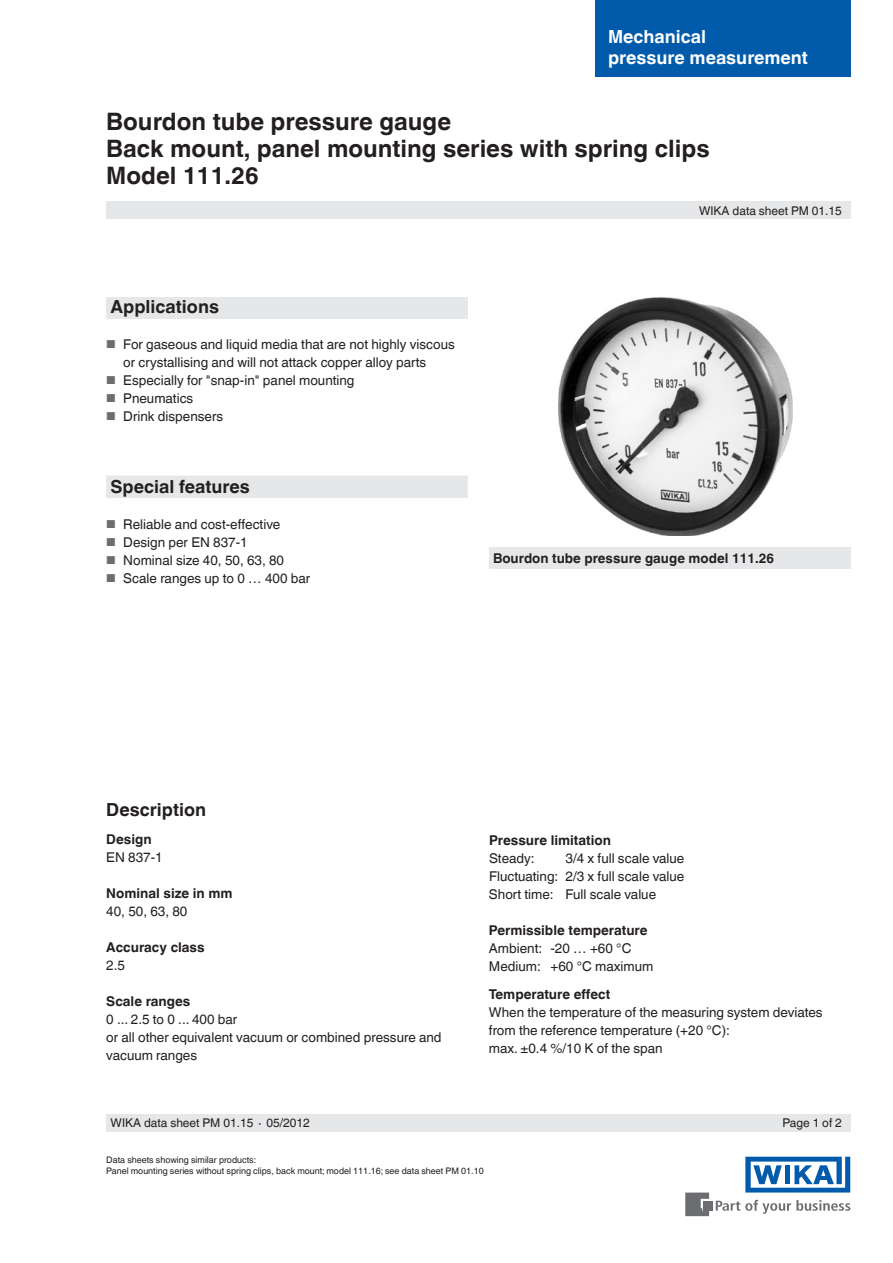
<style>
.page{position:relative;width:893px;height:1263px;background:#fff}
.page>*{position:absolute;margin:0;border:0;box-sizing:border-box;transform-origin:0 0}
.t1{font:700 24px/27px "Helvetica World";color:#231f20}
.t2{font:700 18px "Helvetica World";color:#231f20}
.t3{font:700 18px/21px "Helvetica World";color:#fff}
.t4{font:13.5px/18px "Helvetica World";color:#231f20}
.t5{font:700 13.5px "Helvetica World";color:#231f20}
.t6{font:12px "Helvetica World";color:#231f20}
.t7{font:9px/10.5px "Helvetica World";color:#231f20}
.s1{font-size:11.55px;color:#6c6d70}
</style>
<div class="page">
<div style="left:106px;top:298px;width:362px;height:21px;background:#e6e7e9"></div>
<svg style="left:716px;top:1200px;width:134px;height:14px"></svg>
<div style="left:703px;top:1201px;width:9px;height:9px;background:#6c6d70"></div>
<svg style="left:685px;top:1192px;width:24px;height:24px"></svg>
<svg style="left:745px;top:1157px;width:105px;height:35px"></svg>
<div style="left:106px;top:202px;width:744px;height:17px;background:#e6e7e9"></div>
<div style="left:106px;top:1114px;width:744px;height:17px;background:#e6e7e9"></div>
<div style="left:106px;top:475px;width:362px;height:23px;background:#e6e7e9"></div>
<div style="left:489px;top:547px;width:362px;height:21px;background:#e6e7e9"></div>
<img style="left:558px;top:297px;width:234px;height:239px">
<div style="left:595px;top:0;width:255px;height:77px;background:#015aaa"></div>
<h2 class="t3" style="left:608px;top:26px;width:201px">Mechanical<br>pressure measurement</h2>
<h1 class="t1" style="left:106px;top:108px;width:605px">Bourdon tube pressure gauge<br>Back mount, panel mounting series with spring clips<br>Model 111.26</h1>
<h2 class="t2" style="left:111px;top:296px;width:110px">Applications</h2>
<p class="t4" style="left:123px;top:335px;width:333px;text-indent:-17px"><span class="s1">■</span> For gaseous and liquid media that are not highly viscous or crystallising and will not attack copper alloy parts</p>
<p class="t4" style="left:106px;top:371px;width:250px"><span class="s1">■</span> Especially for "snap-in" panel mounting</p>
<p class="t4" style="left:106px;top:389px;width:89px"><span class="s1">■</span> Pneumatics</p>
<p class="t4" style="left:106px;top:407px;width:118px"><span class="s1">■</span> Drink dispensers</p>
<h2 class="t2" style="left:111px;top:476px;width:141px">Special features</h2>
<p class="t4" style="left:106px;top:515px;width:175px"><span class="s1">■</span> Reliable and cost-effective</p>
<p class="t4" style="left:106px;top:533px;width:143px"><span class="s1">■</span> Design per EN 837-1</p>
<p class="t4" style="left:106px;top:551px;width:179px"><span class="s1">■</span> Nominal size 40, 50, 63, 80</p>
<p class="t4" style="left:106px;top:569px;width:205px"><span class="s1">■</span> Scale ranges up to 0 … 400 bar</p>
<p class="t6" style="left:699px;top:204px;width:144px">WIKA data sheet PM 01.15</p>
<p class="t5" style="left:493px;top:550px;width:283px">Bourdon tube pressure gauge model 111.26</p>
<h2 class="t2" style="left:106px;top:799px;width:101px">Description</h2>
<p class="t5" style="left:106px;top:832px;width:47px">Design</p>
<p class="t4" style="left:106px;top:849px;width:58px">EN 837-1</p>
<p class="t5" style="left:106px;top:886px;width:128px">Nominal size in mm</p>
<p class="t4" style="left:106px;top:903px;width:83px">40, 50, 63, 80</p>
<p class="t5" style="left:106px;top:940px;width:100px">Accuracy class</p>
<p class="t4" style="left:106px;top:957px;width:20px">2.5</p>
<p class="t5" style="left:106px;top:994px;width:86px">Scale ranges</p>
<p class="t4" style="left:106px;top:1011px;width:337px">0 ... 2.5 to 0 ... 400 bar<br>or all other equivalent vacuum or combined pressure and vacuum ranges</p>
<p class="t5" style="left:489px;top:832px;width:123px">Pressure limitation</p>
<p class="t4" style="left:489px;top:849px;width:47px">Steady:</p>
<p class="t4" style="left:489px;top:849px;width:197px;text-align:justify;text-indent:77px">3/4 x full scale value Fluctuating: 2/3 x full scale value Short time: Full scale value</p>
<p class="t5" style="left:489px;top:922px;width:160px">Permissible temperature</p>
<p class="t4" style="left:489px;top:939px;width:166px">Ambient: -20 … +60 °C<br>Medium: +60 °C maximum</p>
<p class="t5" style="left:489px;top:986px;width:123px">Temperature effect</p>
<p class="t4" style="left:489px;top:1003px;width:335px">When the temperature of the measuring system deviates from the reference temperature (+20 °C):<br>max. ±0.4 %/10 K of the span</p>
<p class="t6" style="left:111px;top:1116px;width:201px">WIKA data sheet PM 01.15 ∙ 05/2012</p>
<p class="t6" style="left:782px;top:1116px;width:61px">Page 1 of 2</p>
<p class="t7" style="left:106px;top:1155px;width:379px">Data sheets showing similar products:<br>Panel mounting series without spring clips, back mount; model 111.16; see data sheet PM 01.10</p>
</div>
